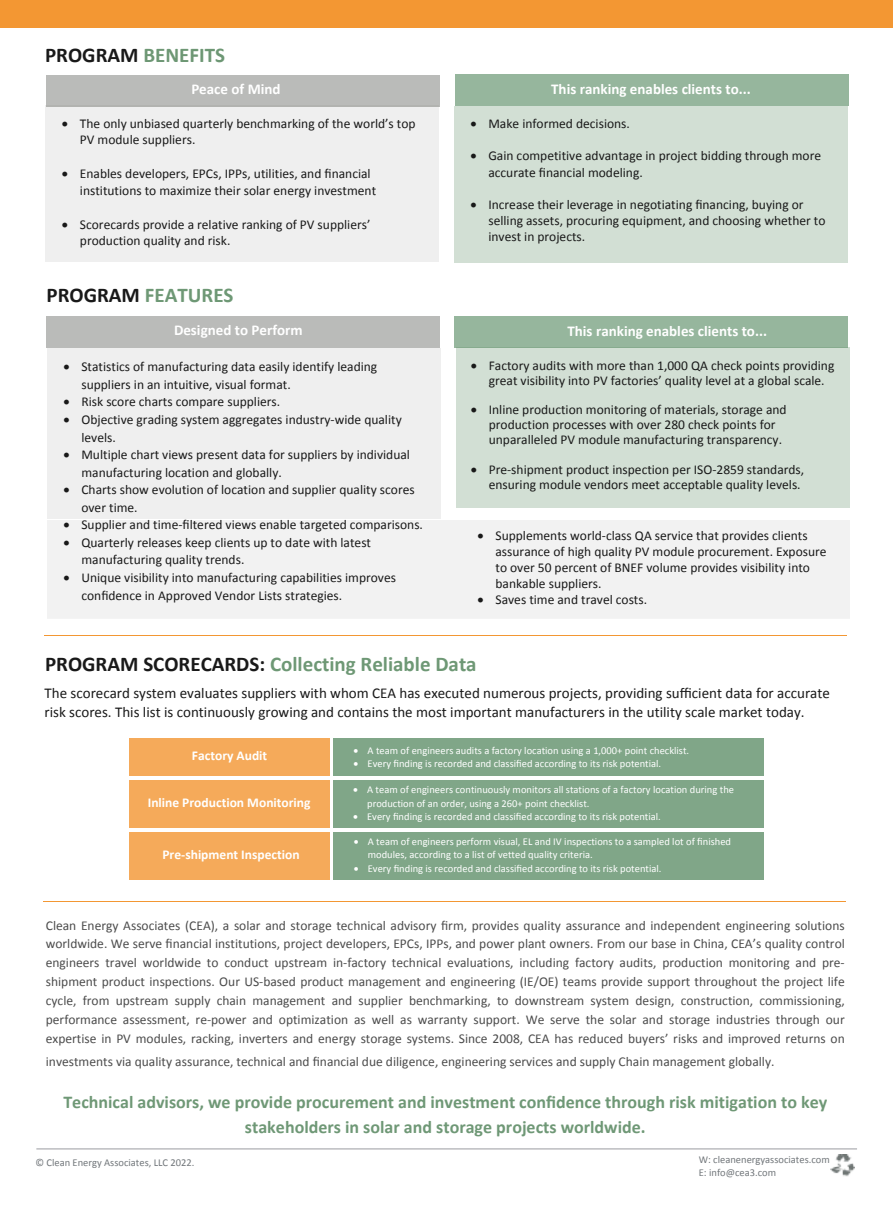
<style>
.page{position:relative;width:893px;height:1212px;background:#fff}
.page>*{position:absolute;margin:0;border:0;box-sizing:border-box;transform-origin:0 0}
.t1{font:700 21px "Calibri";color:#6e9875}
.t2{font:700 21px "Calibri";color:#6d9774}
.t3{font:700 18px/25.2px "Calibri";color:#6f9876;text-align:center}
.t4{font:15px/18.8px "Calibri";color:#191919}
.t5{font:700 15px "Calibri";color:#fff}
.t6{font:13.5px/16.2px "Calibri";color:#191919}
.t7{font:13.5px/18.9px "Calibri";color:#4c4c4c;text-align:justify}
.t8{font:700 13.5px "Calibri";color:#fff}
.t9{font:10.5px/13.5px "Calibri";color:#fff}
.t10{font:10.5px/12.6px "Calibri";color:#71767a}
.s1{color:#191919}
.s2{font-style:inherit}
</style>
<div class="page">
<img style="left:830px;top:1155px;width:24px;height:22px">
<hr style="left:36px;top:1148px;width:821px;height:1px;background:#bcbdc0">
<div style="left:0;top:0;width:893px;height:28px;background:#f39733"></div>
<div style="left:46px;top:75px;width:394px;height:31px;background:#babbb9"></div>
<div style="left:47px;top:316px;width:393px;height:32px;background:#babbb9"></div>
<div style="left:45px;top:106px;width:394px;height:156px;background:#efefef"></div>
<div style="left:47px;top:348px;width:393px;height:171px;background:#efefef"></div>
<div style="left:455px;top:75px;width:394px;height:31px;background:#96b69d"></div>
<div style="left:455px;top:316px;width:393px;height:32px;background:#96b69d"></div>
<div style="left:454px;top:106px;width:394px;height:156px;background:#d2dfd4"></div>
<div style="left:456px;top:348px;width:393px;height:160px;background:#d2dfd4"></div>
<div style="left:129px;top:739px;width:200px;height:37px;background:#f5aa5a"></div>
<div style="left:129px;top:780px;width:200px;height:48px;background:#f5aa5a"></div>
<div style="left:129px;top:832px;width:200px;height:48px;background:#f5aa5a"></div>
<div style="left:334px;top:739px;width:430px;height:37px;background:#80a688"></div>
<div style="left:334px;top:780px;width:430px;height:48px;background:#80a688"></div>
<div style="left:334px;top:832px;width:430px;height:48px;background:#80a688"></div>
<hr style="left:44px;top:635px;width:802px;height:1px;background:#f39733">
<hr style="left:43px;top:901px;width:802px;height:1px;background:#f39733">
<h1 class="t2" style="left:45px;top:42px;width:181px"><span class="s1">PROGRAM</span> BENEFITS</h1>
<p class="t5" style="left:191px;top:80px;width:91px">Peace of Mind</p>
<p class="t5" style="left:551px;top:80px;width:201px">This ranking enables clients to...</p>
<p class="t6" style="left:80px;top:115px;width:337px;text-indent:-18px">• The only unbiased quarterly benchmarking of the world’s top<br>PV module suppliers.</p>
<p class="t6" style="left:80px;top:165px;width:298px;text-indent:-18px">• Enables developers, EPCs, IPPs, utilities, and financial institutions to maximize their solar energy investment</p>
<p class="t6" style="left:80px;top:216px;width:292px;text-indent:-18px">• Scorecards provide a relative ranking of PV suppliers’ production quality and risk.</p>
<p class="t6" style="left:470px;top:115px;width:161px">• Make informed decisions.</p>
<p class="t6" style="left:488px;top:147px;width:334px;text-indent:-18px">• Gain competitive advantage in project bidding through more accurate financial modeling.</p>
<p class="t6" style="left:488px;top:196px;width:339px;text-indent:-18px">• Increase their leverage in negotiating financing, buying or selling assets, procuring equipment, and choosing whether to invest in projects.</p>
<h1 class="t1" style="left:47px;top:282px;width:189px"><span class="s1">PROGRAM</span> FEATURES</h1>
<p class="t5" style="left:174px;top:321px;width:130px">Designed to Perform</p>
<p class="t5" style="left:567px;top:322px;width:201px">This ranking enables clients to...</p>
<p class="t6" style="left:81px;top:357px;width:297px;line-height:17.5px;text-indent:-18px">• Statistics of manufacturing data easily identify leading suppliers in an intuitive, visual format.</p>
<p class="t6" style="left:63px;top:393px;width:218px">• Risk score charts compare suppliers.</p>
<p class="t6" style="left:81px;top:410px;width:322px;line-height:17.5px;text-indent:-18px">• Objective grading system aggregates industry-wide quality levels.</p>
<p class="t6" style="left:81px;top:445px;width:330px;line-height:17.5px;text-indent:-18px">• Multiple chart views present data for suppliers by individual manufacturing location and globally.</p>
<p class="t6" style="left:81px;top:480px;width:335px;line-height:17.5px;text-indent:-18px">• Charts show evolution of location and supplier quality scores over time.</p>
<p class="t6" style="left:63px;top:516px;width:361px">• Supplier and time-filtered views enable targeted comparisons.</p>
<p class="t6" style="left:81px;top:533px;width:291px;line-height:17.5px;text-indent:-18px">• Quarterly releases keep clients up to date with latest manufacturing quality trends.</p>
<p class="t6" style="left:81px;top:568px;width:316px;line-height:17.5px;text-indent:-18px">• Unique visibility into manufacturing capabilities improves confidence in Approved Vendor Lists strategies.</p>
<p class="t6" style="left:489px;top:357px;width:347px;line-height:14.9px;text-indent:-18px">• Factory audits with more than 1,000 QA check points providing great visibility into PV factories’ quality level at a global scale.</p>
<p class="t6" style="left:489px;top:402px;width:299px;line-height:14.9px;text-indent:-18px">• Inline production monitoring of materials, storage and production processes with over 280 check points for unparalleled PV module manufacturing transparency.</p>
<p class="t6" style="left:471px;top:461px;width:335px;line-height:14.9px;text-align:right">• Pre-shipment product inspection per ISO-2859 standards, ensuring module vendors meet acceptable quality levels.</p>
<p class="t6" style="left:495px;top:526px;width:333px;text-indent:-18px">• Supplements world-class QA service that provides clients assurance of high quality PV module procurement. Exposure to over 50 percent of BNEF volume provides visibility into bankable suppliers.</p>
<p class="t6" style="left:477px;top:591px;width:171px">• Saves time and travel costs.</p>
<h1 class="t1" style="left:45px;top:651px;width:433px"><span class="s1">PROGRAM</span> <span class="s1">SCORECARDS:</span> Collecting Reliable Data</h1>
<p class="t4" style="left:45px;top:683px;width:787px">The scorecard system evaluates suppliers with whom CEA has executed numerous projects, providing sufficient data for accurate risk scores. This list is continuously growing and contains the most important manufacturers in the utility scale market today.</p>
<p class="t8" style="left:192px;top:747px;width:77px">Factory Audit</p>
<p class="t8" style="left:148px;top:794px;width:164px">Inline Production Monitoring</p>
<p class="t8" style="left:162px;top:845px;width:139px">Pre-shipment Inspection</p>
<p class="t9" style="left:354px;top:743px;width:337px">• A team of engineers audits a factory location using a 1,000+ point checklist.</p>
<p class="t9" style="left:354px;top:757px;width:309px">• Every finding is recorded and classified according to its risk potential.</p>
<p class="t9" style="left:367px;top:783px;width:368px;text-indent:-14px">• A team of engineers continuously monitors all stations of a factory location during the production of an order, using a 260+ point checklist.</p>
<p class="t9" style="left:353px;top:810px;width:309px">• Every finding is recorded and classified according to its risk potential.</p>
<p class="t9" style="left:368px;top:835px;width:365px;text-indent:-14px">• A team of engineers perform visual, EL and IV inspections to a sampled lot of finished modules, according to a list of vetted quality criteria.</p>
<p class="t9" style="left:354px;top:862px;width:309px">• Every finding is recorded and classified according to its risk potential.</p>
<p class="t7" style="left:46px;top:915px;width:800px">Clean Energy Associates (CEA), a solar and storage technical advisory firm, provides quality assurance and independent engineering solutions worldwide. We serve financial institutions, project developers, EPCs, IPPs, and power plant owners. From our base in China, CEA’s quality control engineers travel worldwide to conduct upstream in-factory technical evaluations, including factory audits, production monitoring and pre&shy;shipment product inspections. Our US-based product management and engineering (IE/OE) teams provide support throughout the project life cycle, from upstream supply chain management and supplier benchmarking, to downstream system design, construction, commissioning, performance assessment, re-power and optimization as well as warranty support. We serve the solar and storage industries through our expertise in PV modules, racking, inverters and energy storage systems. Since 2008, CEA has reduced buyers’ risks and improved returns on</p>
<p class="t7" style="left:46px;top:1051px;width:730px">investments via quality assurance, technical and financial due diligence, engineering services and supply Chain management globally.</p>
<h2 class="t3" style="left:63px;top:1088px;width:765px"><span class="s2">T</span>echnical advisors, we provide procurement and investment confidence through risk mitigation to key stakeholders in solar and storage projects worldwide.</h2>
<p class="t10" style="left:699px;top:1153px;width:132px">W: cleanenergyassociates.com<br>E: info@cea3.com</p>
<p class="t10" style="left:35px;top:1155px;width:161px">© Clean Energy Associates, LLC 2022.</p>
</div>
